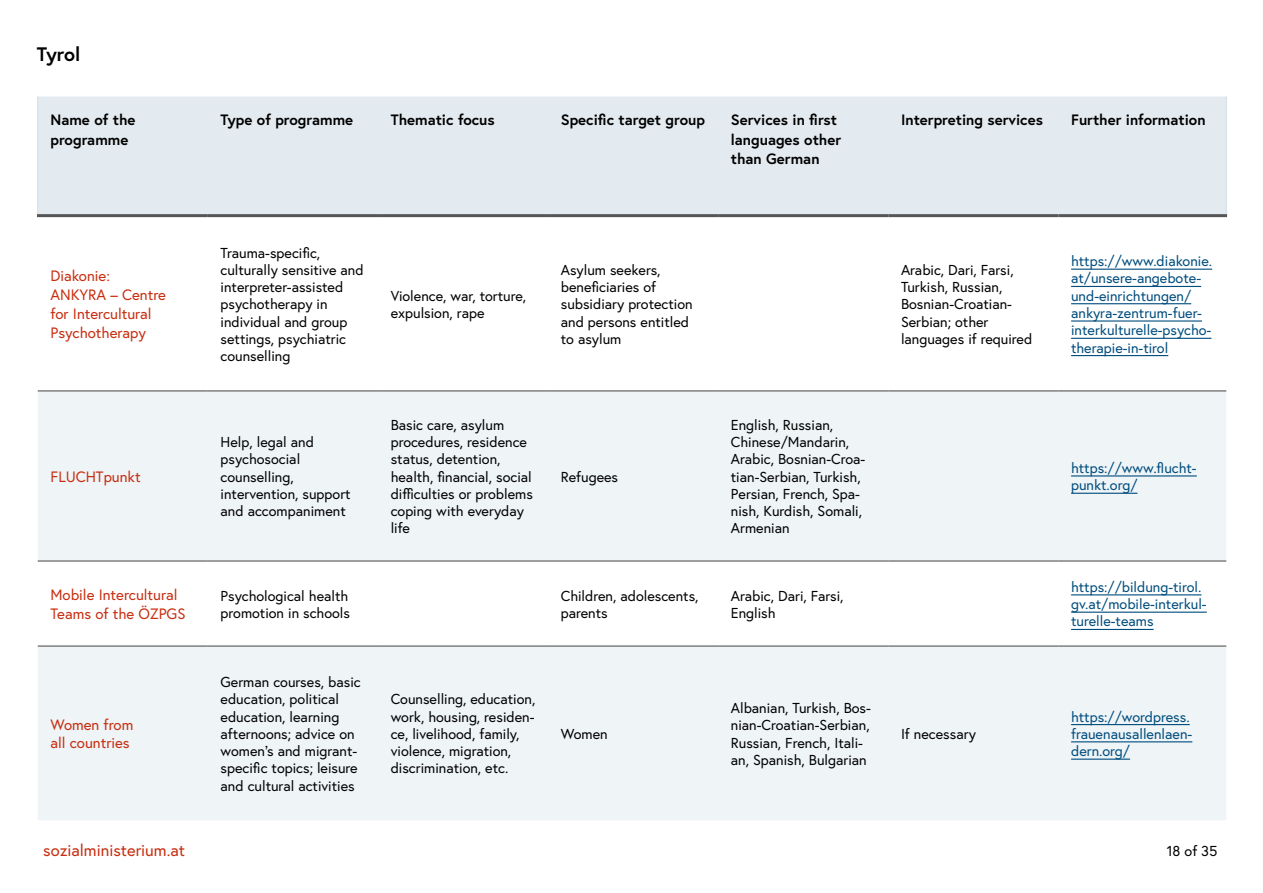
<style>
.page{position:relative;width:1263px;height:893px;background:#fff}
.page>*{position:absolute;margin:0;border:0;box-sizing:border-box;transform-origin:0 0}
.t1{font:700 19.5px "Europa Austria";letter-spacing:-.01em;color:#000}
.t2{font:16.5px "Europa Austria";color:#c82d0f}
.t3{font:700 15px/19.5px "Europa Austria";color:#000}
.td_Name{font:15px/18.8px "Europa Austria";color:#c82d0f}
.t4{font:14.4px/17.2px "Europa Austria";color:#000}
.t5{font:14.4px/17.2px "Europa Austria";color:#004d7e}
</style>
<div class="page">
<div style="left:38px;top:97px;width:1187px;height:117px;background:#e4ebf0"></div>
<svg style="left:38px;top:391px;width:1188px;height:429px;fill:#eff4f7"></svg>
<hr style="left:37px;top:97px;width:1px;height:117px;background:#dae3e8">
<hr style="left:1225px;top:97px;width:2px;height:117px;background:#dae3e8">
<hr style="left:37px;top:214px;width:171px;height:3px;background:#565656">
<hr style="left:208px;top:214px;width:170px;height:3px;background:#565656">
<hr style="left:378px;top:214px;width:170px;height:3px;background:#565656">
<hr style="left:548px;top:214px;width:170px;height:3px;background:#565656">
<hr style="left:718px;top:214px;width:170px;height:3px;background:#565656">
<hr style="left:888px;top:214px;width:170px;height:3px;background:#565656">
<hr style="left:1058px;top:214px;width:169px;height:3px;background:#565656">
<hr style="left:38px;top:390px;width:170px;height:1px;background:#565656">
<hr style="left:208px;top:390px;width:170px;height:1px;background:#565656">
<hr style="left:378px;top:390px;width:170px;height:1px;background:#565656">
<hr style="left:548px;top:390px;width:170px;height:1px;background:#565656">
<hr style="left:718px;top:390px;width:170px;height:1px;background:#565656">
<hr style="left:888px;top:390px;width:170px;height:1px;background:#565656">
<hr style="left:1058px;top:390px;width:168px;height:1px;background:#565656">
<hr style="left:38px;top:560px;width:170px;height:2px;background:#565656">
<hr style="left:208px;top:560px;width:170px;height:2px;background:#565656">
<hr style="left:378px;top:560px;width:170px;height:2px;background:#565656">
<hr style="left:548px;top:560px;width:170px;height:2px;background:#565656">
<hr style="left:718px;top:560px;width:170px;height:2px;background:#565656">
<hr style="left:888px;top:560px;width:170px;height:2px;background:#565656">
<hr style="left:1058px;top:560px;width:168px;height:2px;background:#565656">
<hr style="left:38px;top:645px;width:170px;height:2px;background:#565656">
<hr style="left:208px;top:645px;width:170px;height:2px;background:#565656">
<hr style="left:378px;top:645px;width:170px;height:2px;background:#565656">
<hr style="left:548px;top:645px;width:170px;height:2px;background:#565656">
<hr style="left:718px;top:645px;width:170px;height:2px;background:#565656">
<hr style="left:888px;top:645px;width:170px;height:2px;background:#565656">
<hr style="left:1058px;top:645px;width:168px;height:2px;background:#565656">
<hr style="left:1071px;top:269px;width:141px;height:1px;background:#004d7e">
<hr style="left:1071px;top:286px;width:130px;height:1px;background:#004d7e">
<hr style="left:1071px;top:303px;width:120px;height:1px;background:#004d7e">
<hr style="left:1071px;top:320px;width:131px;height:2px;background:#004d7e">
<hr style="left:1071px;top:338px;width:140px;height:1px;background:#004d7e">
<hr style="left:1071px;top:355px;width:97px;height:1px;background:#004d7e">
<hr style="left:1071px;top:475px;width:126px;height:1px;background:#004d7e">
<hr style="left:1071px;top:493px;width:66px;height:1px;background:#004d7e">
<hr style="left:1071px;top:594px;width:130px;height:1px;background:#004d7e">
<hr style="left:1071px;top:612px;width:136px;height:1px;background:#004d7e">
<hr style="left:1071px;top:629px;width:82px;height:1px;background:#004d7e">
<hr style="left:1071px;top:724px;width:119px;height:1px;background:#004d7e">
<hr style="left:1071px;top:741px;width:121px;height:1px;background:#004d7e">
<hr style="left:1071px;top:759px;width:59px;height:1px;background:#004d7e">
<h2 class="t1" style="left:37px;top:41px;width:45px">Tyrol</h2>
<p class="t3" style="left:50px;top:110px;width:86px">Name of the programme</p>
<p class="t3" style="left:221px;top:110px;width:134px">Type of programme</p>
<p class="t3" style="left:391px;top:110px;width:106px">Thematic focus</p>
<p class="t3" style="left:561px;top:110px;width:146px">Specific target group</p>
<p class="t3" style="left:731px;top:110px;width:112px">Services in first languages other than German</p>
<p class="t3" style="left:901px;top:110px;width:143px">Interpreting services</p>
<p class="t3" style="left:1071px;top:110px;width:136px">Further information</p>
<p class="td_Name" style="left:50px;top:267px;width:117px">Diakonie:<br>ANKYRA – Centre for Intercultural<br>Psychotherapy</p>
<p class="td_Name" style="left:50px;top:467px;width:92px">FLUCHTpunkt</p>
<p class="t4" style="left:221px;top:244px;width:145px">Trauma-specific, culturally sensitive and interpreter-assisted psychotherapy in individual and group settings, psychiatric counselling</p>
<p class="t4" style="left:221px;top:433px;width:132px">Help, legal and psychosocial counselling, intervention, support and accompaniment</p>
<p class="t4" style="left:391px;top:287px;width:137px">Violence, war, torture, expulsion, rape</p>
<p class="t4" style="left:391px;top:416px;width:144px">Basic care, asylum procedures, residence status, detention, health, financial, social difficulties or problems coping with everyday life</p>
<p class="t4" style="left:561px;top:261px;width:133px">Asylum seekers, beneficiaries of subsidiary protection and persons entitled to asylum</p>
<p class="t4" style="left:901px;top:261px;width:133px">Arabic, Dari, Farsi,<br>Turkish, Russian,<br>Bosnian-Croatian-<br>Serbian; other languages if required</p>
<p class="t5" style="left:1071px;top:252px;width:143px">https://www.diakonie. at/unsere-angebote&shy;und-einrichtungen/ ankyra-zentrum-fuer&shy;interkulturelle-psycho&shy;therapie-in-tirol</p>
<p class="t4" style="left:561px;top:468px;width:59px">Refugees</p>
<p class="t4" style="left:731px;top:416px;width:136px">English, Russian,<br>Chinese/Mandarin,<br>Arabic, Bosnian-Croa&shy;tian-Serbian, Turkish,<br>Persian, French, Spa&shy;nish, Kurdish, Somali,<br>Armenian</p>
<p class="t5" style="left:1071px;top:459px;width:127px">https://www.flucht&shy;punkt.org/</p>
<p class="td_Name" style="left:50px;top:585px;width:136px">Mobile Intercultural<br>Teams of the ÖZPGS</p>
<p class="t4" style="left:221px;top:587px;width:131px">Psychological health promotion in schools</p>
<p class="t4" style="left:561px;top:587px;width:139px">Children, adolescents, parents</p>
<p class="t4" style="left:731px;top:587px;width:114px">Arabic, Dari, Farsi,<br>English</p>
<p class="t5" style="left:1071px;top:578px;width:137px">https://bildung-tirol. gv.at/mobile-interkul&shy;turelle-teams</p>
<p class="td_Name" style="left:50px;top:715px;width:84px">Women from all countries</p>
<p class="t4" style="left:221px;top:673px;width:142px">German courses, basic education, political education, learning afternoons; advice on women's and migrant&shy;specific topics; leisure and cultural activities</p>
<p class="t4" style="left:391px;top:690px;width:146px">Counselling, education, work, housing, residen&shy;ce, livelihood, family, violence, migration, discrimination, etc.</p>
<p class="t4" style="left:561px;top:725px;width:48px">Women</p>
<p class="t4" style="left:731px;top:699px;width:141px">Albanian, Turkish, Bos&shy;nian-Croatian-Serbian,<br>Russian, French, Itali&shy;an, Spanish, Bulgarian</p>
<p class="t4" style="left:901px;top:725px;width:76px">If necessary</p>
<p class="t5" style="left:1071px;top:708px;width:123px">https://wordpress. frauenausallenlaen&shy;dern.org/</p>
<p class="t2" style="left:43px;top:840px;width:143px">sozialministerium.at</p>
<p class="t4" style="left:1167px;top:842px;width:52px">18 of 35</p>
</div>
